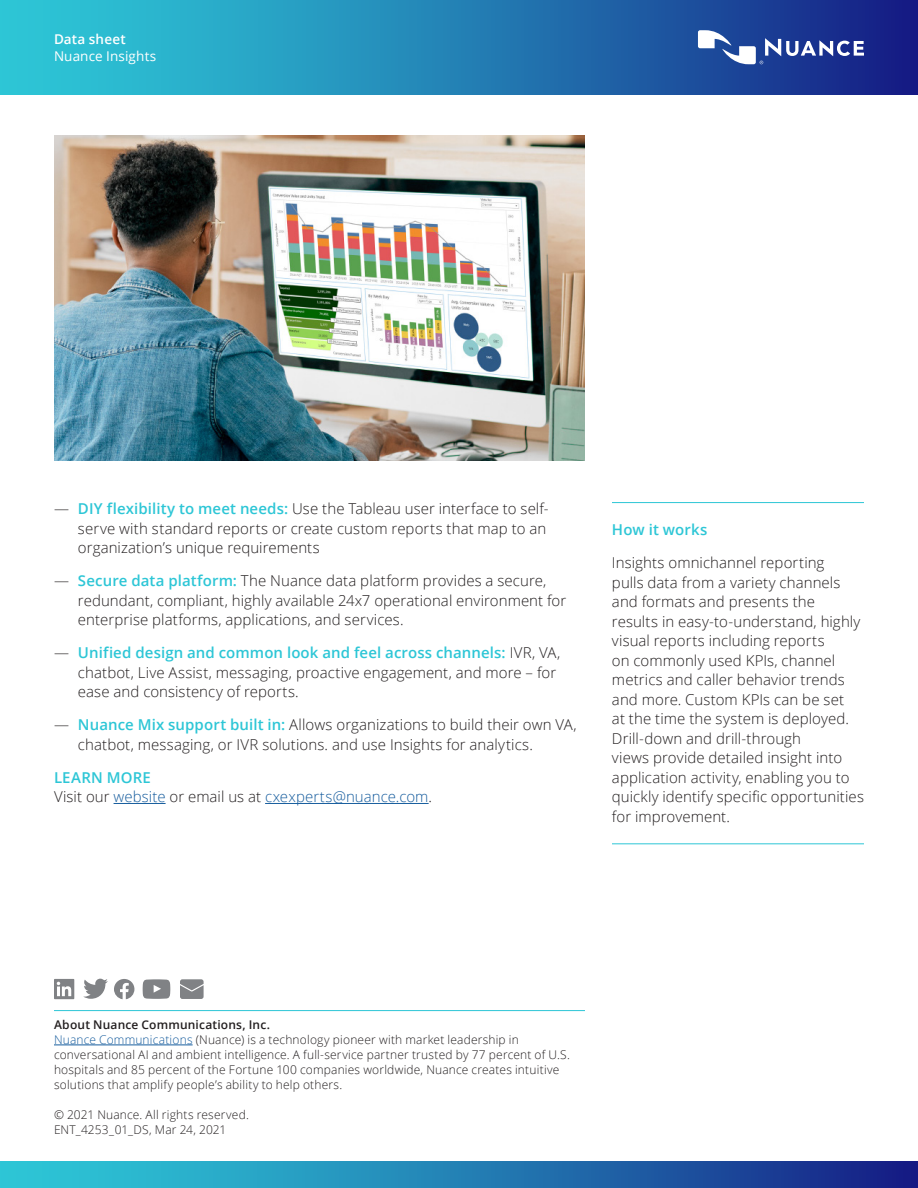
<style>
.page{position:relative;width:918px;height:1188px;background:#fff}
.page>*{position:absolute;margin:0;border:0;box-sizing:border-box;transform-origin:0 0}
.SideBar_text_10_13_w{font:300 15px/19.5px "Open Sans";letter-spacing:.005em;color:#231f20}
.Body_Text_10_13{font:300 15px/19.5px "Open Sans";letter-spacing:.005em;color:#175d9e}
.HIGHLIGHTS_10_13_w_r{font:600 15px "Open Sans";letter-spacing:.005em;color:#2dc6d6}
.Product_Offering_Nam{font:13.5px "Open Sans";letter-spacing:.01em;color:#fff}
.Data_sheet_9_11{font:600 13.5px "Open Sans";letter-spacing:.01em;color:#fff}
.About_Nuance_Legal{font:300 12px/15px "Open Sans";letter-spacing:.015em;color:#231f20}
.About_Nuance_SemiBol{font:600 12px "Open Sans";letter-spacing:.015em;color:#231f20}
.s1{font-weight:600;color:#2dc6d6}
.s2{color:#231f20}
.s3{color:#175d9e}
</style>
<div class="page">
<div style="left:0;top:1161px;width:918px;height:27px;background:linear-gradient(to right,#2fd4dd,#162388)"></div>
<div style="left:0;top:0;width:918px;height:94px;background:linear-gradient(to right,#2fd4dd,#162388)"></div>
<svg style="left:698px;top:30px;width:166px;height:34px"></svg>
<svg style="left:54px;top:979px;width:20px;height:20px"></svg>
<svg style="left:83px;top:979px;width:25px;height:20px"></svg>
<svg style="left:114px;top:979px;width:20px;height:20px"></svg>
<svg style="left:143px;top:979px;width:27px;height:20px"></svg>
<svg style="left:180px;top:979px;width:24px;height:20px"></svg>
<hr style="left:114px;top:803px;width:52px;height:1px;background:#175d9e">
<hr style="left:265px;top:803px;width:164px;height:1px;background:#175d9e">
<hr style="left:612px;top:502px;width:252px;height:1px;background:#2dc6d6">
<hr style="left:612px;top:843px;width:252px;height:1px;background:#2dc6d6">
<hr style="left:54px;top:1010px;width:531px;height:1px;background:#2dc6d6">
<hr style="left:54px;top:1045px;width:139px;height:1px;background:#175d9e">
<img style="left:54px;top:135px;width:531px;height:326px">
<p class="Data_sheet_9_11" style="left:54px;top:30px;width:73px">Data sheet</p>
<p class="Product_Offering_Nam" style="left:54px;top:47px;width:104px">Nuance Insights</p>
<p class="SideBar_text_10_13_w" style="left:78px;top:499px;width:472px;text-indent:-24px">— <span class="s1">DIY flexibility to meet needs:</span> Use the Tableau user interface to self&shy;serve with standard reports or create custom reports that map to an organization’s unique requirements</p>
<p class="SideBar_text_10_13_w" style="left:78px;top:571px;width:490px;text-indent:-24px">— <span class="s1">Secure data platform:</span> The Nuance data platform provides a secure, redundant, compliant, highly available 24x7 operational environment for enterprise platforms, applications, and services.</p>
<p class="SideBar_text_10_13_w" style="left:78px;top:643px;width:484px;text-indent:-24px">— <span class="s1">Unified design and common look and feel across channels:</span> IVR, VA, chatbot, Live Assist, messaging, proactive engagement, and more – for ease and consistency of reports.</p>
<p class="SideBar_text_10_13_w" style="left:78px;top:715px;width:500px;text-indent:-24px">— <span class="s1">Nuance Mix support built in:</span> Allows organizations to build their own VA, chatbot, messaging, or IVR solutions. and use Insights for analytics.</p>
<p class="Body_Text_10_13" style="left:54px;top:767px;width:380px"><span class="s1">LEARN MORE<br></span><span class="s2">Visit our</span> website <span class="s2">or email us at</span> cxexperts@nuance.com<span class="s2">.</span></p>
<p class="HIGHLIGHTS_10_13_w_r" style="left:612px;top:520px;width:97px">How it works</p>
<p class="SideBar_text_10_13_w" style="left:612px;top:553px;width:253px">Insights omnichannel reporting<br>pulls data from a variety channels and formats and presents the results in easy-to-understand, highly visual reports including reports<br>on commonly used KPIs, channel metrics and caller behavior trends and more. Custom KPIs can be set<br>at the time the system is deployed.<br>Drill-down and drill-through<br>views provide detailed insight into application activity, enabling you to quickly identify specific opportunities for improvement.</p>
<p class="About_Nuance_SemiBol" style="left:54px;top:1016px;width:218px">About Nuance Communications, Inc.</p>
<p class="About_Nuance_Legal" style="left:54px;top:1032px;width:517px"><span class="s3">Nuance Communications</span> (Nuance) is a technology pioneer with market leadership in conversational AI and ambient intelligence. A full-service partner trusted by 77 percent of U.S. hospitals and 85 percent of the Fortune 100 companies worldwide, Nuance creates intuitive solutions that amplify people’s ability to help others.</p>
<p class="About_Nuance_Legal" style="left:54px;top:1107px;width:196px">© 2021 Nuance. All rights reserved.</p>
<p class="About_Nuance_Legal" style="left:54px;top:1122px;width:174px">ENT_4253_01_DS, Mar 24, 2021</p>
</div>
